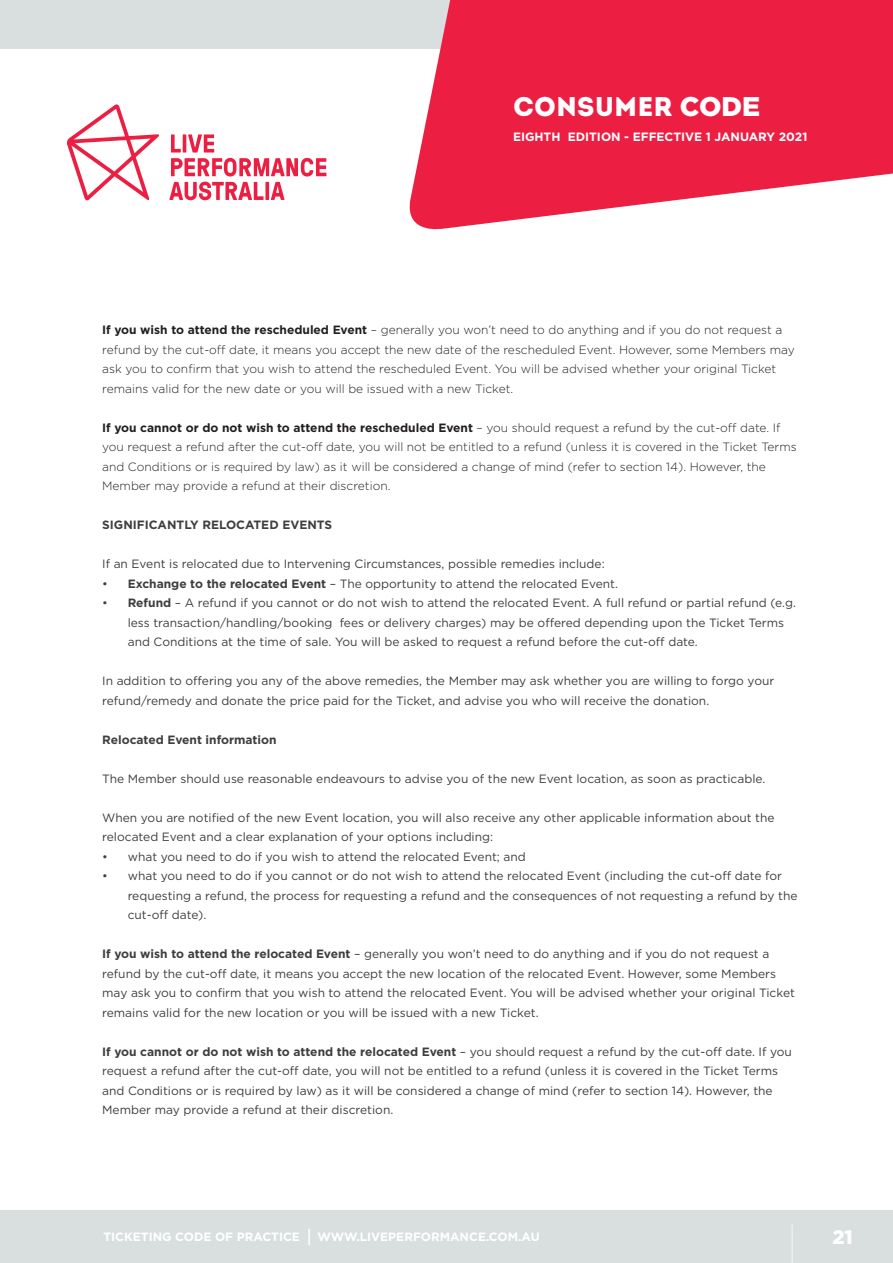
<style>
.page{position:relative;width:893px;height:1263px;background:#fff}
.page>*{position:absolute;margin:0;border:0;box-sizing:border-box;transform-origin:0 0}
.t1{font:27px "Intro";color:#fff}
.t2{font:900 19.5px "Gotham";color:#fff}
.t3{font:12px/19.5px "Gotham";color:#3e3e3f}
.t4{font:300 12px/19.5px "Gotham";color:#231f20}
.t5{font:700 12px "Gotham";color:#fff}
.t6{font:700 12px "Gotham";color:#3e3e3f}
.s1{font-family:"Gotham";font-weight:900}
.s2{font-weight:700}
.s3{font-size:18px}
</style>
<div class="page">
<div style="left:0;top:1210px;width:893px;height:53px;background:#d9dfdf"></div>
<hr style="left:792px;top:1224px;width:1px;height:39px;background:#fff">
<div style="left:0;top:0;width:500px;height:49px;background:#d9dfdf"></div>
<svg style="left:67px;top:104px;width:259px;height:96px"></svg>
<svg style="left:409px;top:0;width:484px;height:230px;fill:#ec1f43"></svg>
<h1 class="t1" style="left:513px;top:90px;width:249px">CONSUMER <span class="s1">CODE</span></h1>
<p class="t5" style="left:513px;top:129px;width:296px">EIGHTH EDITION - EFFECTIVE 1 JANUARY 2021</p>
<p class="t4" style="left:102px;top:320px;width:694px"><span class="s2">If you wish to attend the rescheduled Event</span> – generally you won’t need to do anything and if you do not request a refund by the cut-off date, it means you accept the new date of the rescheduled Event. However, some Members may ask you to confirm that you wish to attend the rescheduled Event. You will be advised whether your original Ticket remains valid for the new date or you will be issued with a new Ticket.</p>
<p class="t4" style="left:102px;top:417px;width:696px"><span class="s2">If you cannot or do not wish to attend the rescheduled Event</span> – you should request a refund by the cut-off date. If you request a refund after the cut-off date, you will not be entitled to a refund (unless it is covered in the Ticket Terms and Conditions or is required by law) as it will be considered a change of mind (refer to section 14). However, the Member may provide a refund at their discretion.</p>
<p class="t6" style="left:102px;top:517px;width:231px">SIGNIFICANTLY RELOCATED EVENTS</p>
<p class="t3" style="left:102px;top:554px;width:504px">If an Event is relocated due to Intervening Circumstances, possible remedies include:</p>
<p class="t3" style="left:102px;top:573px;width:517px">• <span class="s2">Exchange to the relocated Event</span> – The opportunity to attend the relocated Event.</p>
<p class="t3" style="left:128px;top:593px;width:670px;text-indent:-26px">• <span class="s2">Refund</span> – A refund if you cannot or do not wish to attend the relocated Event. A full refund or partial refund (e.g. less transaction/handling/booking fees or delivery charges) may be offered depending upon the Ticket Terms and Conditions at the time of sale. You will be asked to request a refund before the cut-off date.</p>
<p class="t3" style="left:102px;top:671px;width:674px">In addition to offering you any of the above remedies, the Member may ask whether you are willing to forgo your refund/remedy and donate the price paid for the Ticket, and advise you who will receive the donation.</p>
<p class="t6" style="left:102px;top:731px;width:176px">Relocated Event information</p>
<p class="t3" style="left:102px;top:768px;width:665px">The Member should use reasonable endeavours to advise you of the new Event location, as soon as practicable.</p>
<p class="t3" style="left:102px;top:807px;width:674px">When you are notified of the new Event location, you will also receive any other applicable information about the relocated Event and a clear explanation of your options including:</p>
<p class="t3" style="left:102px;top:846px;width:425px">• what you need to do if you wish to attend the relocated Event; and</p>
<p class="t3" style="left:128px;top:866px;width:671px;text-indent:-26px">• what you need to do if you cannot or do not wish to attend the relocated Event (including the cut-off date for requesting a refund, the process for requesting a refund and the consequences of not requesting a refund by the cut-off date).</p>
<p class="t3" style="left:102px;top:944px;width:694px"><span class="s2">If you wish to attend the relocated Event</span> – generally you won’t need to do anything and if you do not request a refund by the cut-off date, it means you accept the new location of the relocated Event. However, some Members may ask you to confirm that you wish to attend the relocated Event. You will be advised whether your original Ticket remains valid for the new location or you will be issued with a new Ticket.</p>
<p class="t3" style="left:102px;top:1041px;width:691px"><span class="s2">If you cannot or do not wish to attend the relocated Event</span> – you should request a refund by the cut-off date. If you request a refund after the cut-off date, you will not be entitled to a refund (unless it is covered in the Ticket Terms and Conditions or is required by law) as it will be considered a change of mind (refer to section 14). However, the Member may provide a refund at their discretion.</p>
<p class="t5" style="left:103px;top:1229px;width:438px">TICKETING CODE OF PRACTICE <span class="s3">|</span> WWW.LIVEPERFORMANCE.COM.AU</p>
<h2 class="t2" style="left:832px;top:1223px;width:22px">21</h2>
</div>
